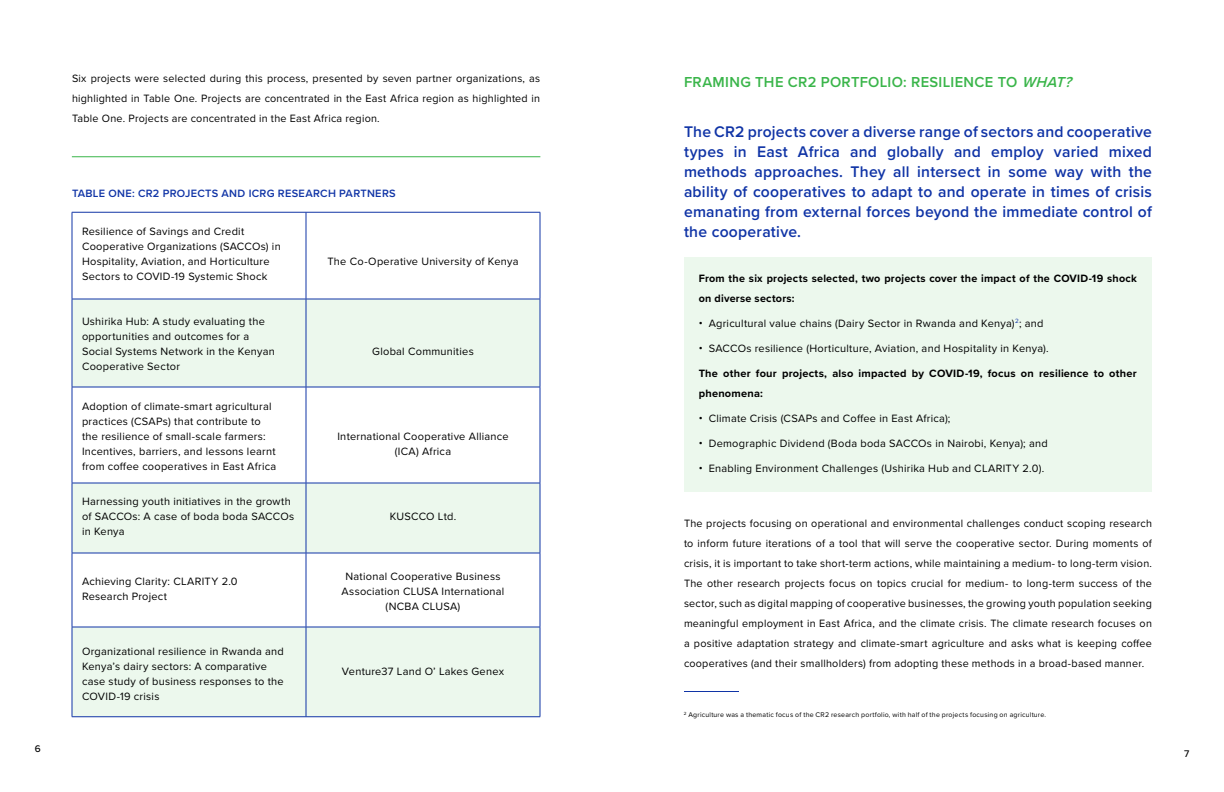
<style>
.page{position:relative;width:1224px;height:792px;background:#fff}
.page>*{position:absolute;margin:0;border:0;box-sizing:border-box;transform-origin:0 0}
.t1{font:600 16px/20px "Proxima Nova";letter-spacing:.015em;color:#1034a6;text-align:justify}
.t2{font:600 15px "Proxima Nova";letter-spacing:.025em;color:#3ab54a}
.t3{font:11px/15px "Proxima Nova";letter-spacing:.025em;color:#000}
.t4{font:700 11px/20px "Proxima Nova";letter-spacing:.02em;color:#000}
.t5{font:600 11px "Proxima Nova";letter-spacing:.03em;color:#1034a6}
.t6{font:500 10px "Proxima Nova";color:#000}
.t7{font:7px "Proxima Nova";letter-spacing:.03em;color:#000}
.s1{font-style:italic}
.s2{font-family:"Helvetica Neue"}
</style>
<div class="page">
<svg style="left:73px;top:300px;width:467px;height:416px;fill:#ecf8ed"></svg>
<hr style="left:72px;top:212px;width:1px;height:87px;background:#1034a6">
<hr style="left:72px;top:299px;width:1px;height:88px;background:#1034a6">
<hr style="left:72px;top:212px;width:234px;height:1px;background:#1034a6">
<hr style="left:306px;top:212px;width:234px;height:1px;background:#1034a6">
<hr style="left:306px;top:212px;width:1px;height:87px;background:#1034a6">
<hr style="left:540px;top:212px;width:1px;height:87px;background:#1034a6">
<hr style="left:306px;top:299px;width:1px;height:88px;background:#1034a6">
<hr style="left:540px;top:299px;width:1px;height:88px;background:#1034a6">
<hr style="left:72px;top:299px;width:234px;height:1px;background:#1034a6">
<hr style="left:306px;top:299px;width:234px;height:1px;background:#1034a6">
<hr style="left:72px;top:387px;width:1px;height:96px;background:#1034a6">
<hr style="left:72px;top:387px;width:234px;height:1px;background:#1034a6">
<hr style="left:306px;top:387px;width:234px;height:1px;background:#1034a6">
<hr style="left:306px;top:387px;width:1px;height:96px;background:#1034a6">
<hr style="left:540px;top:387px;width:1px;height:96px;background:#1034a6">
<hr style="left:72px;top:483px;width:1px;height:70px;background:#1034a6">
<hr style="left:72px;top:553px;width:1px;height:74px;background:#1034a6">
<hr style="left:72px;top:627px;width:1px;height:89px;background:#1034a6">
<hr style="left:72px;top:483px;width:234px;height:1px;background:#1034a6">
<hr style="left:306px;top:483px;width:234px;height:1px;background:#1034a6">
<hr style="left:306px;top:483px;width:1px;height:70px;background:#1034a6">
<hr style="left:540px;top:483px;width:1px;height:70px;background:#1034a6">
<hr style="left:306px;top:553px;width:1px;height:74px;background:#1034a6">
<hr style="left:540px;top:553px;width:1px;height:74px;background:#1034a6">
<hr style="left:306px;top:627px;width:1px;height:89px;background:#1034a6">
<hr style="left:540px;top:627px;width:1px;height:89px;background:#1034a6">
<hr style="left:72px;top:553px;width:234px;height:1px;background:#1034a6">
<hr style="left:306px;top:553px;width:234px;height:1px;background:#1034a6">
<hr style="left:72px;top:627px;width:234px;height:1px;background:#1034a6">
<hr style="left:306px;top:627px;width:234px;height:1px;background:#1034a6">
<hr style="left:72px;top:716px;width:234px;height:1px;background:#1034a6">
<hr style="left:306px;top:716px;width:234px;height:1px;background:#1034a6">
<hr style="left:72px;top:156px;width:468px;height:1px;background:#3ab54a">
<hr style="left:684px;top:691px;width:55px;height:1px;background:#1034a6">
<div style="left:684px;top:257px;width:468px;height:235px;background:#ecf8ed"></div>
<p class="t6" style="left:35px;top:744px;width:7px">6</p>
<p class="t3" style="left:72px;top:69px;width:470px;line-height:20px;text-align:justify">Six projects were selected during this process, presented by seven partner organizations, as highlighted in Table One. Projects are concentrated in the East Africa region as highlighted in Table One. Projects are concentrated in the East Africa region.</p>
<p class="t5" style="left:72px;top:188px;width:325px">TABLE ONE: CR2 PROJECTS AND ICRG RESEARCH PARTNERS</p>
<p class="t3" style="left:82px;top:224px;width:200px">Resilience of Savings and Credit Cooperative Organizations (SACCOs) in Hospitality, Aviation, and Horticulture Sectors to COVID-19 Systemic Shock</p>
<p class="t3" style="left:82px;top:314px;width:194px">Ushirika Hub: A study evaluating the opportunities and outcomes for a<br>Social Systems Network in the Kenyan<br>Cooperative Sector</p>
<p class="t3" style="left:82px;top:399px;width:196px">Adoption of climate-smart agricultural practices (CSAPs) that contribute to the resilience of small-scale farmers:<br>Incentives, barriers, and lessons learnt from coffee cooperatives in East Africa</p>
<p class="t3" style="left:82px;top:494px;width:214px">Harnessing youth initiatives in the growth of SACCOs: A case of boda boda SACCOs in Kenya</p>
<p class="t3" style="left:327px;top:254px;width:193px">The Co-Operative University of Kenya</p>
<p class="t3" style="left:372px;top:344px;width:103px">Global Communities</p>
<p class="t3" style="left:337px;top:429px;width:173px;text-align:center">International Cooperative Alliance (ICA) Africa</p>
<p class="t3" style="left:390px;top:510px;width:68px">KUSCCO Ltd.</p>
<p class="t3" style="left:82px;top:574px;width:157px">Achieving Clarity: CLARITY 2.0<br>Research Project</p>
<p class="t3" style="left:342px;top:570px;width:164px;text-align:center">National Cooperative Business<br>Association CLUSA International (NCBA CLUSA)</p>
<p class="t3" style="left:82px;top:645px;width:203px">Organizational resilience in Rwanda and Kenya’s dairy sectors: A comparative case study of business responses to the COVID-19 crisis</p>
<p class="t3" style="left:342px;top:665px;width:164px">Venture37 Land O’ Lakes Genex</p>
<h2 class="t2" style="left:684px;top:75px;width:393px">FRAMING THE CR2 PORTFOLIO: RESILIENCE TO <span class="s1">WHAT?</span></h2>
<p class="t1" style="left:684px;top:122px;width:470px">The CR2 projects cover a diverse range of sectors and cooperative types in East Africa and globally and employ varied mixed methods approaches. They all intersect in some way with the ability of cooperatives to adapt to and operate in times of crisis emanating from external forces beyond the immediate control of the cooperative.</p>
<p class="t4" style="left:699px;top:269px;width:440px">From the six projects selected, two projects cover the impact of the COVID-19 shock on diverse sectors:</p>
<p class="t3" style="left:699px;top:316px;width:346px"><span class="s2">•</span> Agricultural value chains (Dairy Sector in Rwanda and Kenya)<sup>2</sup>; and</p>
<p class="t3" style="left:699px;top:341px;width:352px"><span class="s2">•</span> SACCOs resilience (Horticulture, Aviation, and Hospitality in Kenya).</p>
<p class="t4" style="left:699px;top:364px;width:439px">The other four projects, also impacted by COVID-19, focus on resilience to other phenomena:</p>
<p class="t3" style="left:699px;top:411px;width:253px"><span class="s2">•</span> Climate Crisis (CSAPs and Coffee in East Africa);</p>
<p class="t3" style="left:699px;top:436px;width:351px"><span class="s2">•</span> Demographic Dividend (Boda boda SACCOs in Nairobi, Kenya); and</p>
<p class="t3" style="left:699px;top:461px;width:347px"><span class="s2">•</span> Enabling Environment Challenges (Ushirika Hub and CLARITY 2.0).</p>
<p class="t3" style="left:684px;top:514px;width:470px;line-height:20px;text-align:justify">The projects focusing on operational and environmental challenges conduct scoping research to inform future iterations of a tool that will serve the cooperative sector. During moments of crisis, it is important to take short-term actions, while maintaining a medium- to long-term vision.<br>The other research projects focus on topics crucial for medium- to long-term success of the sector, such as digital mapping of cooperative businesses, the growing youth population seeking meaningful employment in East Africa, and the climate crisis. The climate research focuses on a positive adaptation strategy and climate-smart agriculture and asks what is keeping coffee cooperatives (and their smallholders) from adopting these methods in a broad-based manner.</p>
<p class="t7" style="left:684px;top:712px;width:364px"><sup>2</sup> Agriculture was a thematic focus of the CR2 research portfolio, with half of the projects focusing on agriculture.</p>
<p class="t6" style="left:1184px;top:749px;width:7px">7</p>
</div>
